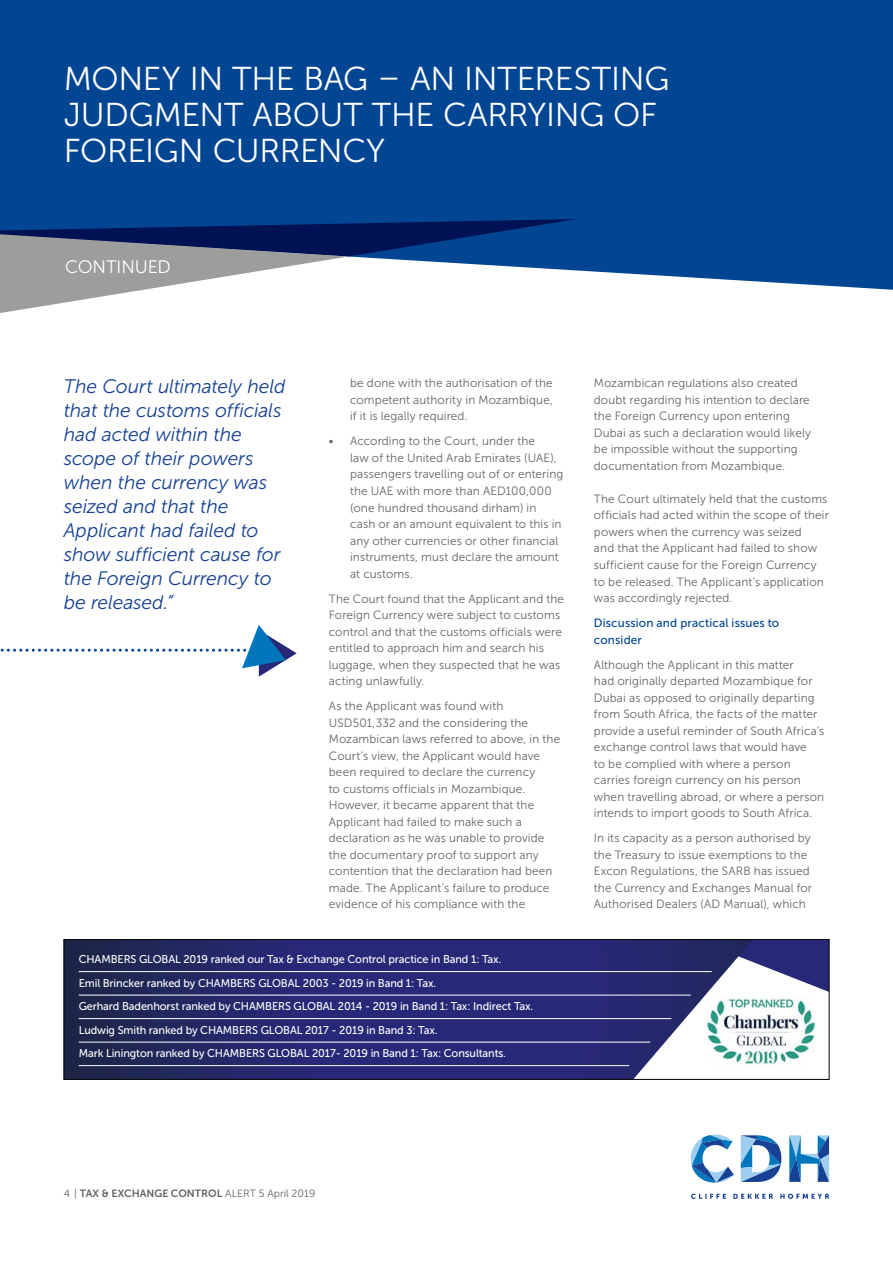
<style>
.page{position:relative;width:893px;height:1263px;background:#fff}
.page>*{position:absolute;margin:0;border:0;box-sizing:border-box;transform-origin:0 0}
.t1{font:33px/36px "Museo Sans 300";letter-spacing:-.01em;color:#fff}
.t2{font:italic 19.5px/24px "Museo Sans 300";letter-spacing:-.005em;color:#164194}
.t3{font:18px "Museo Sans 300";letter-spacing:-.005em;color:#fff}
.t4{font:12px/16.5px "Museo Sans 300";letter-spacing:.01em;color:#646363}
.t5{font:12px/16.5px "Museo Sans 500";letter-spacing:.015em;color:#014593}
.t6{font:11.25px/23.5px "Museo Sans 500";letter-spacing:-.01em;color:#fff}
.t7{font:10.5px "Museo Sans 700";color:#646363}
.s1{font-family:"Museo Sans 300"}
</style>
<div class="page">
<svg style="left:691px;top:1194px;width:138px;height:5px"></svg>
<svg style="left:789px;top:1135px;width:40px;height:47px"></svg>
<svg style="left:691px;top:1134px;width:43px;height:48px"></svg>
<svg style="left:741px;top:1135px;width:40px;height:47px"></svg>
<div style="left:0;top:0;width:892px;height:290px;background:#014593"></div>
<svg style="left:0;top:219px;width:576px;height:94px"></svg>
<svg style="left:0;top:625px;width:297px;height:52px"></svg>
<svg style="left:753px;top:941px;width:74px;height:50px"></svg>
<svg style="left:65px;top:941px;width:688px;height:137px;background:#323475"></svg>
<div style="left:63px;top:939px;width:766px;height:141px;border:1px solid #000"></div>
<img style="left:706px;top:997px;width:110px;height:71px">
<hr style="left:79px;top:971px;width:633px;height:1px;background:#fff">
<hr style="left:79px;top:995px;width:612px;height:1px;background:#fff">
<hr style="left:79px;top:1018px;width:592px;height:1px;background:#fff">
<hr style="left:79px;top:1042px;width:571px;height:1px;background:#fff">
<hr style="left:79px;top:1065px;width:550px;height:1px;background:#fff">
<h1 class="t1" style="left:64px;top:60px;width:607px">MONEY IN THE BAG – AN INTERESTING<br>JUDGMENT ABOUT THE CARRYING OF<br>FOREIGN CURRENCY</h1>
<h3 class="t3" style="left:65px;top:257px;width:107px">CONTINUED</h3>
<h2 class="t2" style="left:64px;top:374px;width:223px">The Court ultimately held that the customs officials had acted within the scope of their powers when the currency was seized and that the<br>Applicant had failed to show sufficient cause for the Foreign Currency to be released.”</h2>
<p class="t4" style="left:350px;top:375px;width:204px;text-align:justify">be done with the authorisation of the competent authority in Mozambique, if it is legally required.</p>
<p class="t4" style="left:350px;top:433px;width:215px;text-indent:-21px">• According to the Court, under the<br>law of the United Arab Emirates (UAE), passengers travelling out of or entering the UAE with more than AED100,000 (one hundred thousand dirham) in cash or an amount equivalent to this in any other currencies or other financial instruments, must declare the amount at customs.</p>
<p class="t4" style="left:329px;top:590px;width:237px">The Court found that the Applicant and the Foreign Currency were subject to customs control and that the customs officials were entitled to approach him and search his luggage, when they suspected that he was acting unlawfully.</p>
<p class="t4" style="left:329px;top:698px;width:233px">As the Applicant was found with USD501,332 and the considering the Mozambican laws referred to above, in the Court’s view, the Applicant would have been required to declare the currency<br>to customs officials in Mozambique.<br>However, it became apparent that the Applicant had failed to make such a declaration as he was unable to provide the documentary proof to support any contention that the declaration had been made. The Applicant’s failure to produce evidence of his compliance with the</p>
<p class="t6" style="left:79px;top:948px;width:456px">CHAMBERS GLOBAL 2019 ranked our Tax &amp; Exchange Control practice in Band 1: Tax.<br>Emil Brincker ranked by CHAMBERS GLOBAL 2003 - 2019 in Band 1: Tax.<br>Gerhard Badenhorst ranked by CHAMBERS GLOBAL 2014 - 2019 in Band 1: Tax: Indirect Tax.<br>Ludwig Smith ranked by CHAMBERS GLOBAL 2017 - 2019 in Band 3: Tax.<br>Mark Linington ranked by CHAMBERS GLOBAL 2017- 2019 in Band 1: Tax: Consultants.</p>
<p class="t4" style="left:594px;top:375px;width:218px">Mozambican regulations also created doubt regarding his intention to declare the Foreign Currency upon entering Dubai as such a declaration would likely be impossible without the supporting documentation from Mozambique.</p>
<p class="t4" style="left:594px;top:491px;width:237px">The Court ultimately held that the customs officials had acted within the scope of their powers when the currency was seized<br>and that the Applicant had failed to show sufficient cause for the Foreign Currency to be released. The Applicant’s application was accordingly rejected.</p>
<p class="t5" style="left:594px;top:615px;width:187px">Discussion and practical issues to consider</p>
<p class="t4" style="left:594px;top:656px;width:232px">Although the Applicant in this matter<br>had originally departed Mozambique for Dubai as opposed to originally departing from South Africa, the facts of the matter provide a useful reminder of South Africa’s exchange control laws that would have<br>to be complied with where a person carries foreign currency on his person when travelling abroad, or where a person intends to import goods to South Africa.</p>
<p class="t4" style="left:594px;top:830px;width:220px">In its capacity as a person authorised by the Treasury to issue exemptions to the Excon Regulations, the SARB has issued the Currency and Exchanges Manual for Authorised Dealers (AD Manual), which</p>
<p class="t7" style="left:64px;top:1187px;width:253px"><span class="s1">4 |</span> TAX &amp; EXCHANGE CONTROL <span class="s1">ALERT 5 April 2019</span></p>
</div>
